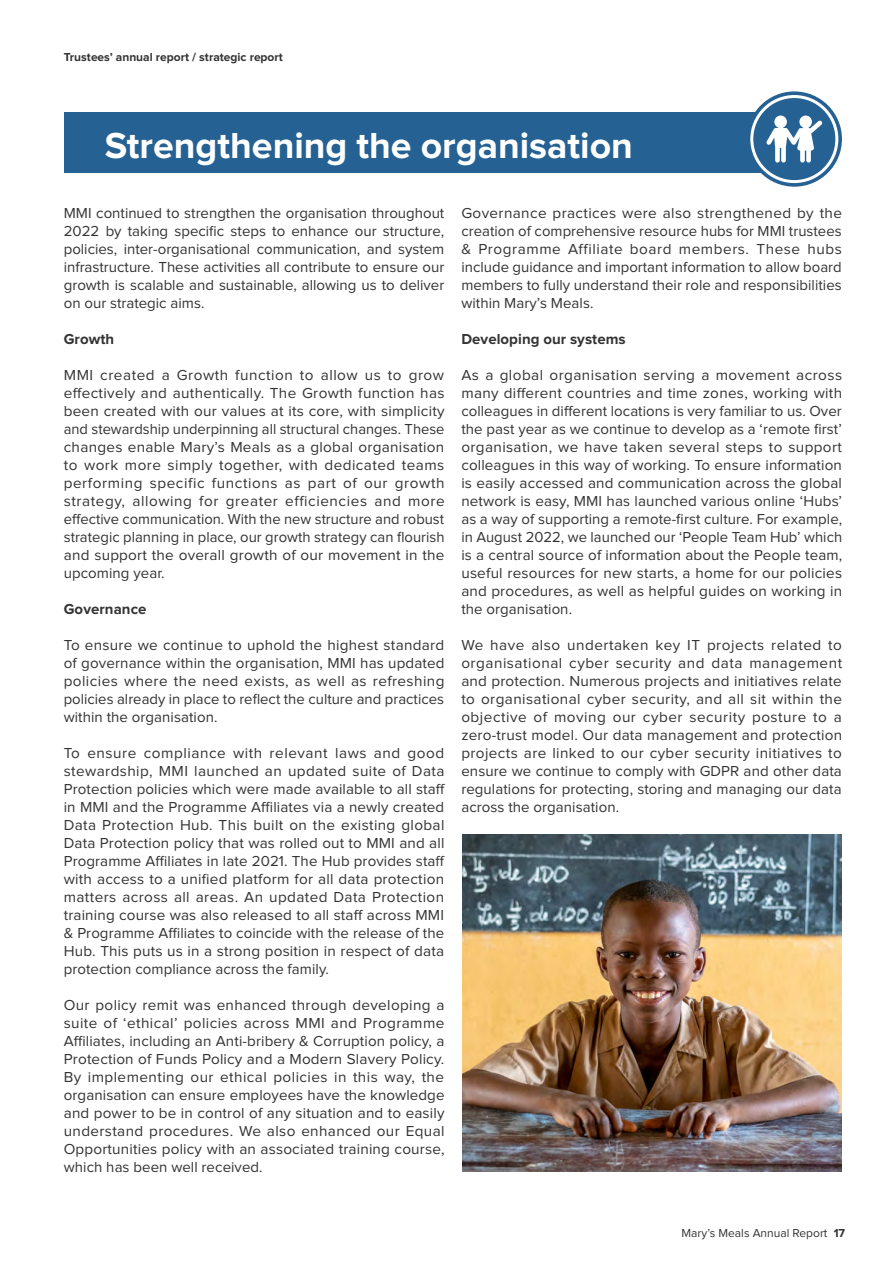
<style>
.page{position:relative;width:893px;height:1263px;background:#fff}
.page>*{position:absolute;margin:0;border:0;box-sizing:border-box;transform-origin:0 0}
.t1{font:700 37.5px "Proxima Nova";color:#fff}
.t2{font:15px/18px "Proxima Nova";letter-spacing:.005em;color:#333;text-align:justify}
.t3{font:700 15px "Proxima Nova";letter-spacing:.005em;color:#333}
.t4{font:700 12px "Proxima Nova";color:#333}
.t5{font:12px "Proxima Nova";color:#333}
.s1{font-weight:700}
</style>
<div class="page">
<img style="left:462px;top:835px;width:379px;height:336px">
<div style="left:64px;top:112px;width:752px;height:61px;background:#256293"></div>
<svg style="left:747px;top:91px;width:95px;height:96px;fill:#256293"></svg>
<div style="left:750px;top:95px;width:88px;height:88px;border:3px solid #fff;border-radius:50%"></div>
<svg style="left:766px;top:116px;width:56px;height:47px"></svg>
<p class="t4" style="left:64px;top:51px;width:221px">Trustees’ annual report / strategic report</p>
<h1 class="t1" style="left:105px;top:128px;width:529px">Strengthening the organisation</h1>
<p class="t2" style="left:64px;top:205px;width:382px">MMI continued to strengthen the organisation throughout 2022 by taking specific steps to enhance our structure, policies, inter-organisational communication, and system infrastructure. These activities all contribute to ensure our growth is scalable and sustainable, allowing us to deliver on our strategic aims.</p>
<p class="t3" style="left:64px;top:332px;width:52px">Growth</p>
<p class="t2" style="left:64px;top:367px;width:382px">MMI created a Growth function to allow us to grow effectively and authentically. The Growth function has been created with our values at its core, with simplicity and stewardship underpinning all structural changes. These changes enable Mary’s Meals as a global organisation to work more simply together, with dedicated teams performing specific functions as part of our growth strategy, allowing for greater efficiencies and more effective communication. With the new structure and robust strategic planning in place, our growth strategy can flourish and support the overall growth of our movement in the upcoming year.</p>
<p class="t3" style="left:64px;top:602px;width:84px">Governance</p>
<p class="t2" style="left:64px;top:637px;width:382px">To ensure we continue to uphold the highest standard of governance within the organisation, MMI has updated policies where the need exists, as well as refreshing policies already in place to reflect the culture and practices within the organisation.</p>
<p class="t2" style="left:64px;top:745px;width:383px">To ensure compliance with relevant laws and good stewardship, MMI launched an updated suite of Data Protection policies which were made available to all staff in MMI and the Programme Affiliates via a newly created Data Protection Hub. This built on the existing global Data Protection policy that was rolled out to MMI and all Programme Affiliates in late 2021. The Hub provides staff with access to a unified platform for all data protection matters across all areas. An updated Data Protection training course was also released to all staff across MMI &amp; Programme Affiliates to coincide with the release of the Hub. This puts us in a strong position in respect of data protection compliance across the family.</p>
<p class="t2" style="left:64px;top:997px;width:382px">Our policy remit was enhanced through developing a suite of ‘ethical’ policies across MMI and Programme Affiliates, including an Anti-bribery &amp; Corruption policy, a Protection of Funds Policy and a Modern Slavery Policy.<br>By implementing our ethical policies in this way, the organisation can ensure employees have the knowledge and power to be in control of any situation and to easily understand procedures. We also enhanced our Equal Opportunities policy with an associated training course, which has been well received.</p>
<p class="t2" style="left:461px;top:205px;width:382px">Governance practices were also strengthened by the creation of comprehensive resource hubs for MMI trustees &amp; Programme Affiliate board members. These hubs include guidance and important information to allow board members to fully understand their role and responsibilities within Mary’s Meals.</p>
<p class="t3" style="left:461px;top:332px;width:166px">Developing our systems</p>
<p class="t2" style="left:461px;top:367px;width:382px">As a global organisation serving a movement across many different countries and time zones, working with colleagues in different locations is very familiar to us. Over the past year as we continue to develop as a ‘remote first’ organisation, we have taken several steps to support colleagues in this way of working. To ensure information is easily accessed and communication across the global network is easy, MMI has launched various online ‘Hubs’ as a way of supporting a remote-first culture. For example, in August 2022, we launched our ‘People Team Hub’ which is a central source of information about the People team, useful resources for new starts, a home for our policies and procedures, as well as helpful guides on working in the organisation.</p>
<p class="t2" style="left:461px;top:637px;width:382px">We have also undertaken key IT projects related to organisational cyber security and data management and protection. Numerous projects and initiatives relate to organisational cyber security, and all sit within the objective of moving our cyber security posture to a zero-trust model. Our data management and protection projects are linked to our cyber security initiatives to ensure we continue to comply with GDPR and other data regulations for protecting, storing and managing our data across the organisation.</p>
<p class="t5" style="left:681px;top:1228px;width:165px">Mary’s Meals Annual Report <span class="s1">17</span></p>
</div>
